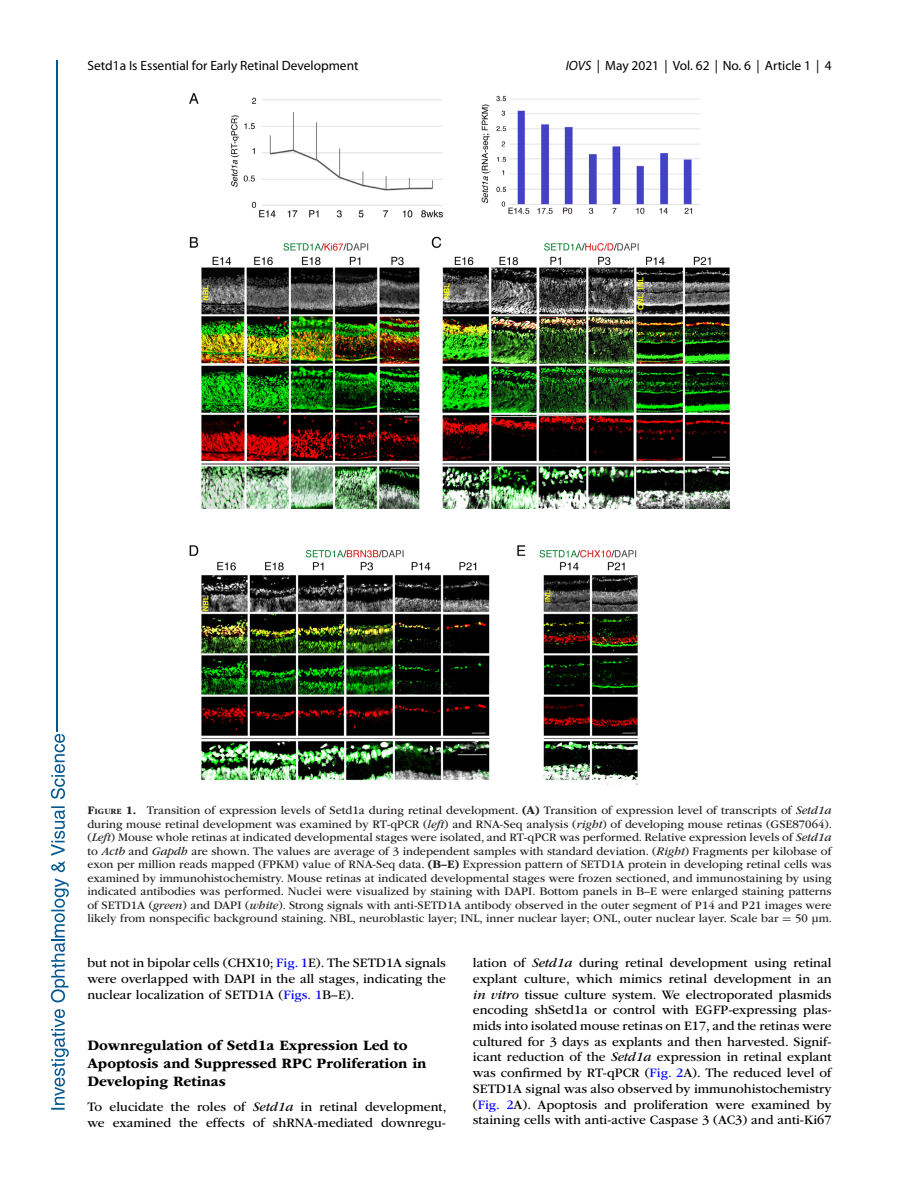
<style>
.page{position:relative;width:918px;height:1188px;background:#fff}
.page>*{position:absolute;margin:0;border:0;box-sizing:border-box;transform-origin:0 0}
.t1{font:700 15px/18px "ITC Garamond Std";color:#000}
.t2{font:13.5px/15.8px "ITC Garamond Std";color:#000;text-align:justify}
.t3{font:13.5px "Myriad Pro";color:#000}
.t4{font:12px/13.5px "ITC Garamond Std";color:#231f20;text-align:justify}
.s1{font-style:italic}
.s2{font-weight:700}
.s3{font-weight:700;font-size:8.4px}
.s4{font-family:"MTSY"}
.s5{color:#00f}
</style>
<div class="page">
<hr style="left:57px;top:60px;width:1px;height:672px;background:#005892">
<svg style="left:51px;top:734px;width:18px;height:376px"></svg>
<img style="left:189px;top:94px;width:540px;height:691px">
<p class="t3" style="left:87px;top:57px;width:273px">Setd1a Is Essential for Early Retinal Development</p>
<p class="t3" style="left:566px;top:57px;width:267px"><span class="s1">IOVS</span> | May 2021 | Vol. 62 | No. 6 | Article 1 | 4</p>
<p class="t4" style="left:87px;top:805px;width:746px"><span class="s2">F</span><span class="s3">IGURE</span> <span class="s2">1.</span> Transition of expression levels of Setd1a during retinal development. <span class="s2">(A)</span> Transition of expression level of transcripts of <span class="s1">Setd1a </span>during mouse retinal development was examined by RT-qPCR (<span class="s1">left</span>) and RNA-Seq analysis (<span class="s1">right</span>) of developing mouse retinas (GSE87064). (<span class="s1">Left</span>) Mouse whole retinas at indicated developmental stages were isolated, and RT-qPCR was performed. Relative expression levels of <span class="s1">Setd1a </span>to <span class="s1">Actb</span> and <span class="s1">Gapdh</span> are shown. The values are average of 3 independent samples with standard deviation. (<span class="s1">Right</span>) Fragments per kilobase of exon per million reads mapped (FPKM) value of RNA-Seq data. <span class="s2">(B–E)</span> Expression pattern of SETD1A protein in developing retinal cells was examined by immunohistochemistry. Mouse retinas at indicated developmental stages were frozen sectioned, and immunostaining by using indicated antibodies was performed. Nuclei were visualized by staining with DAPI. Bottom panels in B–E were enlarged staining patterns of SETD1A (<span class="s1">green</span>) and DAPI (<span class="s1">white</span>). Strong signals with anti-SETD1A antibody observed in the outer segment of P14 and P21 images were likely from nonspecific background staining. NBL, neuroblastic layer; INL, inner nuclear layer; ONL, outer nuclear layer. Scale bar <span class="s4">=</span> 50 μm.</p>
<p class="t2" style="left:87px;top:956px;width:360px">but not in bipolar cells (CHX10; <span class="s5">Fig. 1</span>E). The SETD1A signals were overlapped with DAPI in the all stages, indicating the nuclear localization of SETD1A (<span class="s5">Figs. 1</span>B–E).</p>
<p class="t1" style="left:87px;top:1037px;width:341px">Downregulation of Setd1a Expression Led to<br>Apoptosis and Suppressed RPC Proliferation in<br>Developing Retinas</p>
<p class="t2" style="left:87px;top:1100px;width:361px">To elucidate the roles of <span class="s1">Setd1a</span> in retinal development, we examined the effects of shRNA-mediated downregu-</p>
<p class="t2" style="left:473px;top:956px;width:360px">lation of <span class="s1">Setd1a</span> during retinal development using retinal explant culture, which mimics retinal development in an <span class="s1">in vitro</span> tissue culture system. We electroporated plasmids encoding shSetd1a or control with EGFP-expressing plas&shy;mids into isolated mouse retinas on E17, and the retinas were cultured for 3 days as explants and then harvested. Signif&shy;icant reduction of the <span class="s1">Setd1a</span> expression in retinal explant was confirmed by RT-qPCR (<span class="s5">Fig. 2</span>A). The reduced level of SETD1A signal was also observed by immunohistochemistry (<span class="s5">Fig. 2</span>A). Apoptosis and proliferation were examined by staining cells with anti-active Caspase 3 (AC3) and anti-Ki67</p>
</div>
